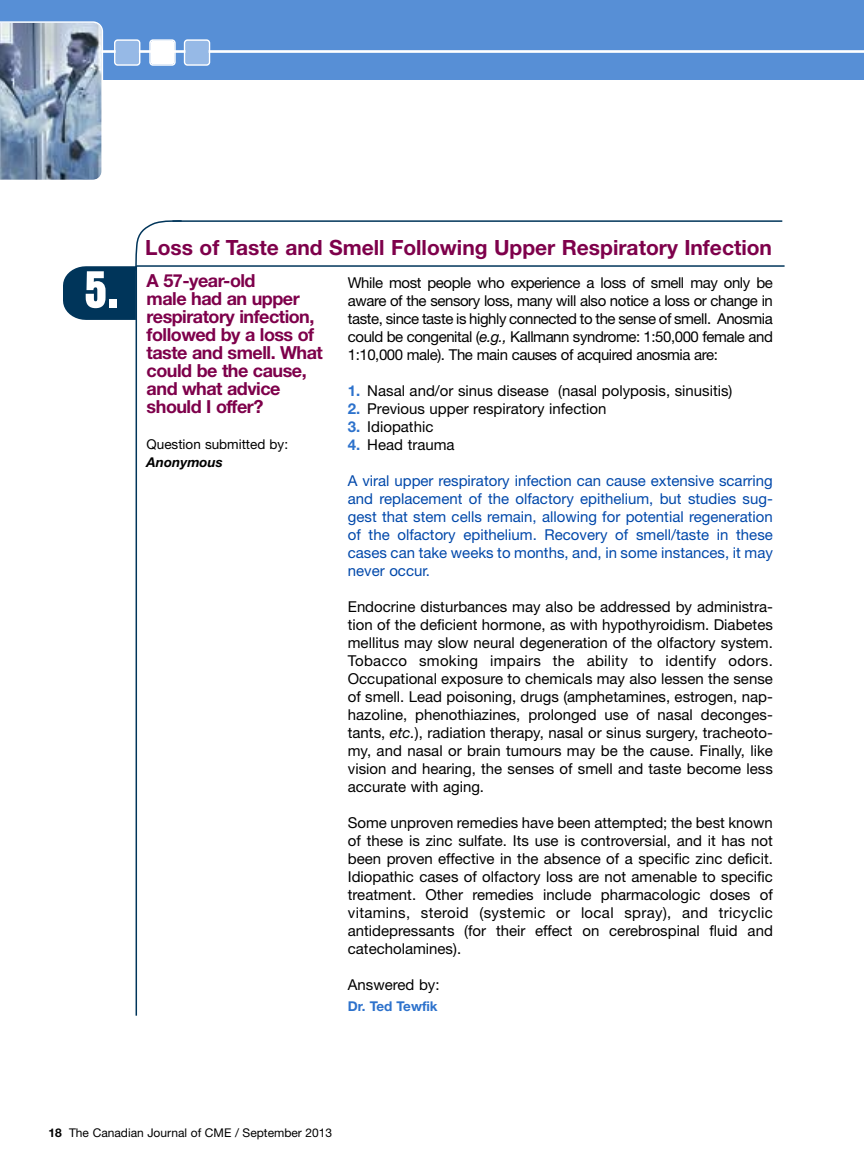
<style>
.page{position:relative;width:864px;height:1175px;background:#fff}
.page>*{position:absolute;margin:0;border:0;box-sizing:border-box;transform-origin:0 0}
.t1{font:700 condensed 54.45px "Aurora BT";color:#fff}
.t2{font:700 21px "Helvetica Neue";color:#7e004b}
.t3{font:700 18px/18px "Helvetica Neue";letter-spacing:-.03em;color:#7e004b}
.t4{font:15px/18px "Helvetica Neue";color:#000;text-align:justify}
.t5{font:15px/18px "Helvetica Neue";color:#0048aa;text-align:justify}
.t6{font:13.5px "Helvetica Neue";color:#000}
.t7{font:700 13.5px "Helvetica Neue";color:#2d72cc}
.t8{font:italic 700 13.5px "Helvetica Neue";color:#000}
.t9{font:12px "Helvetica Neue";color:#000}
.s1{font-style:italic}
.s2{font-weight:700;color:#2d72cc}
.s3{font-weight:700}
</style>
<div class="page">
<div style="left:0;top:0;width:864px;height:80px;background:#578fd6"></div>
<hr style="left:7px;top:50px;width:857px;height:3px;background:#fff">
<hr style="left:136px;top:266px;width:1px;height:749px;background:#00355a">
<hr style="left:136px;top:265px;width:649px;height:2px;background:#00355a">
<svg style="left:63px;top:220px;width:120px;height:100px"></svg>
<hr style="left:172px;top:220px;width:610px;height:2px;background:#00355a">
<svg style="left:0;top:21px;width:103px;height:159px;background:#899cb3"></svg>
<svg style="left:114px;top:39px;width:26px;height:27px"></svg>
<svg style="left:149px;top:39px;width:27px;height:27px"></svg>
<svg style="left:184px;top:39px;width:26px;height:27px"></svg>
<h2 class="t2" style="left:145px;top:239px;width:628px">Loss of Taste and Smell Following Upper Respiratory Infection</h2>
<h1 class="t1" style="left:84px;top:257px;width:37px">5.</h1>
<p class="t3" style="left:147px;top:273px;width:178px">A 57-year-old<br>male had an upper respiratory infection, followed by a loss of taste and smell. What could be the cause, and what advice should I offer?</p>
<p class="t6" style="left:147px;top:439px;width:143px">Question submitted by:</p>
<p class="t8" style="left:147px;top:457px;width:78px">Anonymous</p>
<p class="t4" style="left:348px;top:275px;width:427px">While most people who experience a loss of smell may only be aware of the sensory loss, many will also notice a loss or change in taste, since taste is highly connected to the sense of smell. Anosmia could be congenital (<span class="s1">e.g.,</span> Kallmann syndrome: 1:50,000 female and 1:10,000 male). The main causes of acquired anosmia are:</p>
<p class="t4" style="left:348px;top:383px;width:386px"><span class="s2">1.</span> Nasal and/or sinus disease (nasal polyposis, sinusitis)</p>
<p class="t4" style="left:348px;top:401px;width:260px"><span class="s2">2.</span> Previous upper respiratory infection</p>
<p class="t4" style="left:348px;top:419px;width:87px"><span class="s2">3.</span> Idiopathic</p>
<p class="t4" style="left:348px;top:437px;width:108px"><span class="s2">4.</span> Head trauma</p>
<p class="t5" style="left:348px;top:473px;width:427px">A viral upper respiratory infection can cause extensive scarring and replacement of the olfactory epithelium, but studies sug&shy;gest that stem cells remain, allowing for potential regeneration of the olfactory epithelium. Recovery of smell/taste in these cases can take weeks to months, and, in some instances, it may never occur.</p>
<p class="t4" style="left:348px;top:599px;width:427px">Endocrine disturbances may also be addressed by administra&shy;tion of the deficient hormone, as with hypothyroidism. Diabetes mellitus may slow neural degeneration of the olfactory system.<br>Tobacco smoking impairs the ability to identify odors.<br>Occupational exposure to chemicals may also lessen the sense of smell. Lead poisoning, drugs (amphetamines, estrogen, nap&shy;hazoline, phenothiazines, prolonged use of nasal deconges&shy;tants, <span class="s1">etc.</span>), radiation therapy, nasal or sinus surgery, tracheoto&shy;my, and nasal or brain tumours may be the cause. Finally, like vision and hearing, the senses of smell and taste become less accurate with aging.</p>
<p class="t4" style="left:348px;top:815px;width:427px">Some unproven remedies have been attempted; the best known of these is zinc sulfate. Its use is controversial, and it has not been proven effective in the absence of a specific zinc deficit.<br>Idiopathic cases of olfactory loss are not amenable to specific treatment. Other remedies include pharmacologic doses of vitamins, steroid (systemic or local spray), and tricyclic antidepressants (for their effect on cerebrospinal fluid and catecholamines).</p>
<p class="t4" style="left:348px;top:977px;width:93px">Answered by:</p>
<p class="t7" style="left:348px;top:1001px;width:91px">Dr. Ted Tewfik</p>
<p class="t9" style="left:48px;top:1128px;width:285px"><span class="s3">18</span> The Canadian Journal of CME / September 2013</p>
</div>
